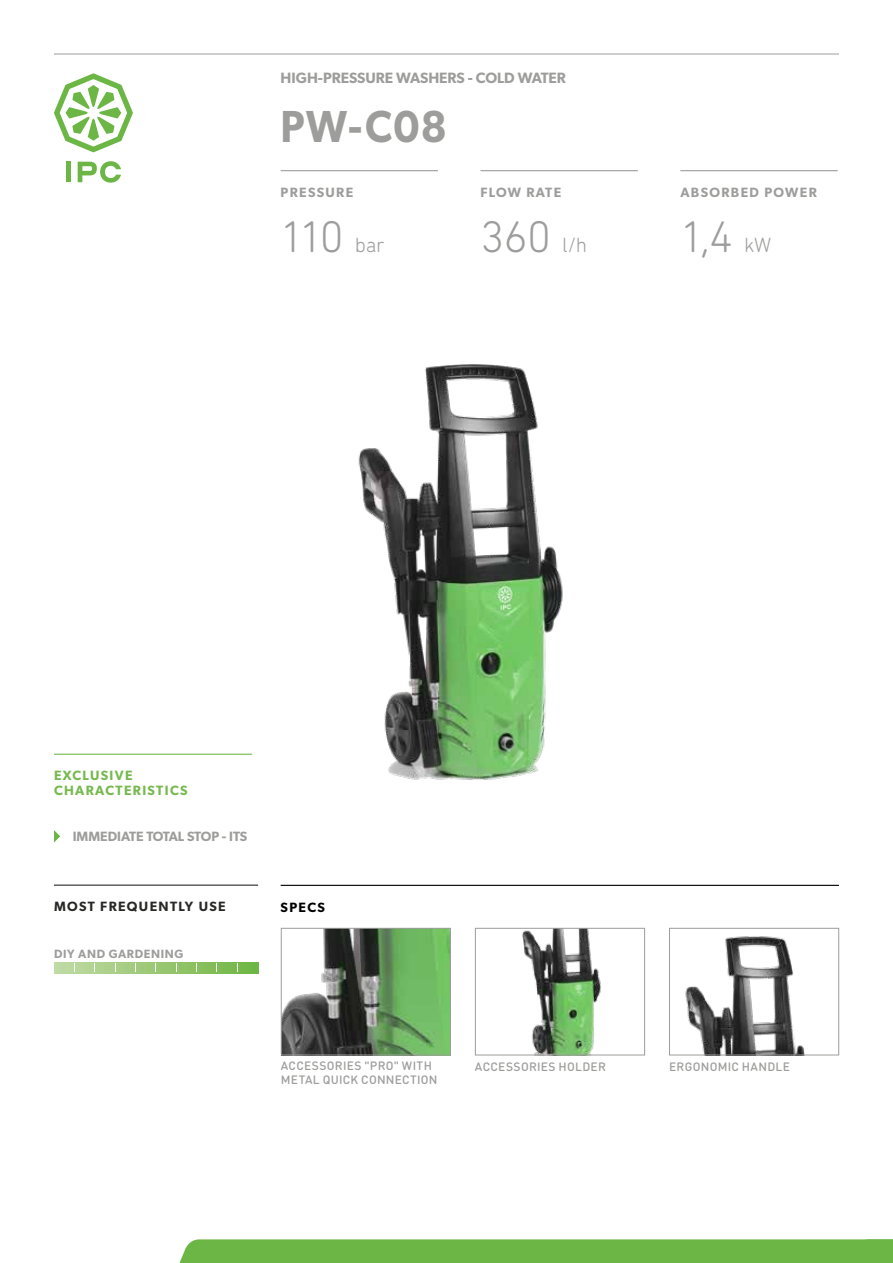
<style>
.page{position:relative;width:893px;height:1263px;background:#fff}
.page>*{position:absolute;margin:0;border:0;box-sizing:border-box;transform-origin:0 0}
.t1{font:300 45px "DIN Next Rounded LT Pro";letter-spacing:-.05em;color:#9d9d9c}
.t2{font:600 45px "Gibson";color:#9d9d9c;scale:.93 1}
.t3{font:600 15px "Gibson";color:#9d9d9c}
.t4{font:600 13.5px/15px "Gibson";letter-spacing:.1em;color:#76b94d}
.t5{font:600 13.5px "Gibson";color:#9d9d9c}
.t6{font:600 13.5px "Gibson";letter-spacing:.1em;color:#9d9d9c}
.t7{font:600 13.5px "Gibson";letter-spacing:.1em;color:#282827}
.t8{font:600 13.5px "Gibson";letter-spacing:.08em;color:#9d9d9c}
.t9{font:600 13.5px "Gibson";letter-spacing:.1em;color:#000}
.t10{font:500 12px "DIN Round Pro";letter-spacing:.02em;color:#9d9d9c}
.t11{font:600 12px "Gibson";letter-spacing:.05em;color:#9d9d9c}
.s1{font-size:21px}
</style>
<div class="page">
<hr style="left:54px;top:54px;width:785px;height:1px;background:#9d9d9c">
<div style="left:66px;top:162px;width:5px;height:20px;background:#6bb644"></div>
<svg style="left:78px;top:161px;width:43px;height:22px"></svg>
<svg style="left:54px;top:73px;width:79px;height:79px"></svg>
<div style="left:179px;top:1239px;width:714px;height:24px;background:#6bb644"></div>
<img style="left:685px;top:936px;width:120px;height:117px">
<div style="left:669px;top:928px;width:170px;height:127px;border:1px solid #9d9d9c"></div>
<img style="left:283px;top:930px;width:166px;height:123px">
<div style="left:281px;top:928px;width:170px;height:127px;border:1px solid #9d9d9c"></div>
<img style="left:522px;top:930px;width:79px;height:123px">
<div style="left:475px;top:928px;width:170px;height:127px;border:1px solid #9d9d9c"></div>
<hr style="left:281px;top:170px;width:157px;height:1px;background:#9d9d9c">
<hr style="left:480px;top:170px;width:158px;height:1px;background:#9d9d9c">
<hr style="left:680px;top:170px;width:158px;height:1px;background:#9d9d9c">
<hr style="left:281px;top:885px;width:558px;height:1px;background:#000">
<hr style="left:54px;top:884px;width:204px;height:2px;background:#282827">
<hr style="left:54px;top:754px;width:198px;height:1px;background:#76b94d">
<svg style="left:54px;top:830px;width:6px;height:12px"></svg>
<img style="left:358px;top:364px;width:205px;height:416px">
<svg style="left:54px;top:962px;width:204px;height:11px;background:#9cca79"></svg>
<p class="t3" style="left:281px;top:69px;width:287px">HIGH-PRESSURE WASHERS - COLD WATER</p>
<h1 class="t2" style="left:281px;top:100px;width:180px">PW-C08</h1>
<p class="t6" style="left:281px;top:184px;width:74px">PRESSURE</p>
<p class="t8" style="left:480px;top:184px;width:82px">FLOW RATE</p>
<p class="t6" style="left:680px;top:184px;width:138px">ABSORBED POWER</p>
<h1 class="t1" style="left:281px;top:211px;width:105px">110 <span class="s1">bar</span></h1>
<h1 class="t1" style="left:480px;top:211px;width:108px">360 <span class="s1">l/h</span></h1>
<h1 class="t1" style="left:680px;top:211px;width:92px">1,4 <span class="s1">kW</span></h1>
<p class="t4" style="left:54px;top:768px;width:135px">EXCLUSIVE<br>CHARACTERISTICS</p>
<p class="t5" style="left:73px;top:828px;width:176px">IMMEDIATE TOTAL STOP - ITS</p>
<p class="t7" style="left:54px;top:898px;width:173px">MOST FREQUENTLY USE</p>
<p class="t9" style="left:281px;top:899px;width:46px">SPECS</p>
<p class="t11" style="left:54px;top:947px;width:131px">DIY AND GARDENING</p>
<p class="t10" style="left:281px;top:1058px;width:153px">ACCESSORIES "PRO" WITH</p>
<p class="t10" style="left:669px;top:1058px;width:122px">ERGONOMIC HANDLE</p>
<p class="t10" style="left:281px;top:1071px;width:158px">METAL QUICK CONNECTION</p>
<p class="t10" style="left:475px;top:1058px;width:133px">ACCESSORIES HOLDER</p>
</div>
